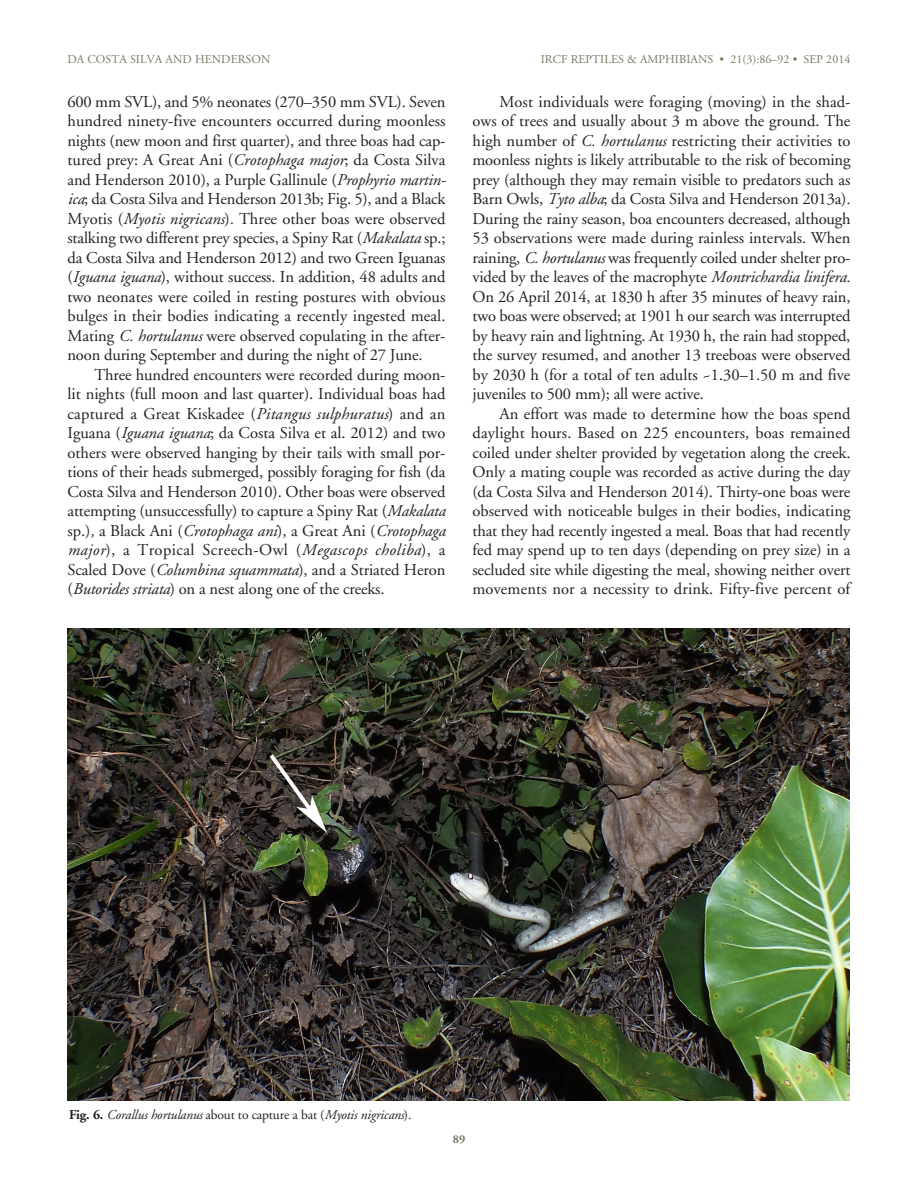
<style>
.page{position:relative;width:918px;height:1188px;background:#fff}
.page>*{position:absolute;margin:0;border:0;box-sizing:border-box;transform-origin:0 0}
.TEXT{font:16.5px/19.5px "Adobe Garamond";letter-spacing:-.005em;color:#231f20;text-align:justify}
.Figure_Caption{font:italic 13.5px "Adobe Garamond";letter-spacing:-.01em;color:#231f20}
.Running_Head_RIGHT{font:12px "Adobe Garamond";letter-spacing:.005em;color:#717a60}
.Running_Head_LEFT{font:12px "Adobe Garamond";letter-spacing:.005em;color:#717a60}
.t1{font:700 12px "Adobe Garamond";color:#717a60}
.s1{font-style:italic}
.s2{font-weight:700;font-style:normal}
.s3{font-style:normal}
</style>
<div class="page">
<img style="left:68px;top:628px;width:782px;height:473px">
<p class="Running_Head_LEFT" style="left:68px;top:53px;width:204px">DA COSTA SILVA AND HENDERSON</p>
<p class="Running_Head_RIGHT" style="left:541px;top:53px;width:311px">IRCF REPTILES &amp; AMPHIBIANS • 21(3):86–92 • SEP 2014</p>
<p class="TEXT" style="left:68px;top:92px;width:380px">600 mm SVL), and 5% neonates (270–350 mm SVL). Seven hundred ninety-five encounters occurred during moonless nights (new moon and first quarter), and three boas had cap&shy;tured prey: A Great Ani (<span class="s1">Crotophaga major</span>; da Costa Silva and Henderson 2010), a Purple Gallinule (<span class="s1">Prophyrio martin&shy;ica</span>; da Costa Silva and Henderson 2013b; Fig. 5), and a Black Myotis (<span class="s1">Myotis nigricans</span>)<span class="s1">.</span> Three other boas were observed stalking two different prey species, a Spiny Rat (<span class="s1">Makalata</span> sp.; da Costa Silva and Henderson 2012) and two Green Iguanas (<span class="s1">Iguana iguana</span>), without success. In addition, 48 adults and two neonates were coiled in resting postures with obvious bulges in their bodies indicating a recently ingested meal.<br>Mating <span class="s1">C. hortulanus</span> were observed copulating in the after&shy;noon during September and during the night of 27 June.</p>
<p class="TEXT" style="left:68px;top:365px;width:380px;text-indent:27px">Three hundred encounters were recorded during moon&shy;lit nights (full moon and last quarter). Individual boas had captured a Great Kiskadee (<span class="s1">Pitangus sulphuratus</span>) and an Iguana (<span class="s1">Iguana iguana</span>; da Costa Silva et al. 2012) and two others were observed hanging by their tails with small por&shy;tions of their heads submerged, possibly foraging for fish (da Costa Silva and Henderson 2010). Other boas were observed attempting (unsuccessfully) to capture a Spiny Rat (<span class="s1">Makalata </span>sp.)<span class="s1">,</span> a Black Ani (<span class="s1">Crotophaga ani</span>), a Great Ani (<span class="s1">Crotophaga major</span>), a Tropical Screech-Owl (<span class="s1">Megascops choliba</span>), a Scaled Dove (<span class="s1">Columbina squammata</span>), and a Striated Heron (<span class="s1">Butorides striata</span>) on a nest along one of the creeks.</p>
<p class="TEXT" style="left:472px;top:92px;width:380px;text-indent:27px">Most individuals were foraging (moving) in the shad&shy;ows of trees and usually about 3 m above the ground. The high number of <span class="s1">C. hortulanus</span> restricting their activities to moonless nights is likely attributable to the risk of becoming prey (although they may remain visible to predators such as Barn Owls, <span class="s1">Tyto alba</span>; da Costa Silva and Henderson 2013a)<span class="s1">.<br></span>During the rainy season, boa encounters decreased, although 53 observations were made during rainless intervals. When raining, <span class="s1">C. hortulanus</span> was frequently coiled under shelter pro&shy;vided by the leaves of the macrophyte <span class="s1">Montrichardia linifera.<br></span>On 26 April 2014, at 1830 h after 35 minutes of heavy rain, two boas were observed; at 1901 h our search was interrupted by heavy rain and lightning. At 1930 h, the rain had stopped, the survey resumed, and another 13 treeboas were observed by 2030 h (for a total of ten adults ~1.30–1.50 m and five juveniles to 500 mm); all were active.</p>
<p class="TEXT" style="left:472px;top:404px;width:380px;text-indent:27px">An effort was made to determine how the boas spend daylight hours. Based on 225 encounters, boas remained coiled under shelter provided by vegetation along the creek.<br>Only a mating couple was recorded as active during the day (da Costa Silva and Henderson 2014). Thirty-one boas were observed with noticeable bulges in their bodies, indicating that they had recently ingested a meal. Boas that had recently fed may spend up to ten days (depending on prey size) in a secluded site while digesting the meal, showing neither overt movements nor a necessity to drink. Fifty-five percent of</p>
<p class="Figure_Caption" style="left:69px;top:1107px;width:344px"><span class="s2">Fig. 6.</span> Corallus hortulanus <span class="s3">about to capture a bat (</span>Myotis nigricans<span class="s3">).</span></p>
<p class="t1" style="left:453px;top:1132px;width:14px">89</p>
</div>
